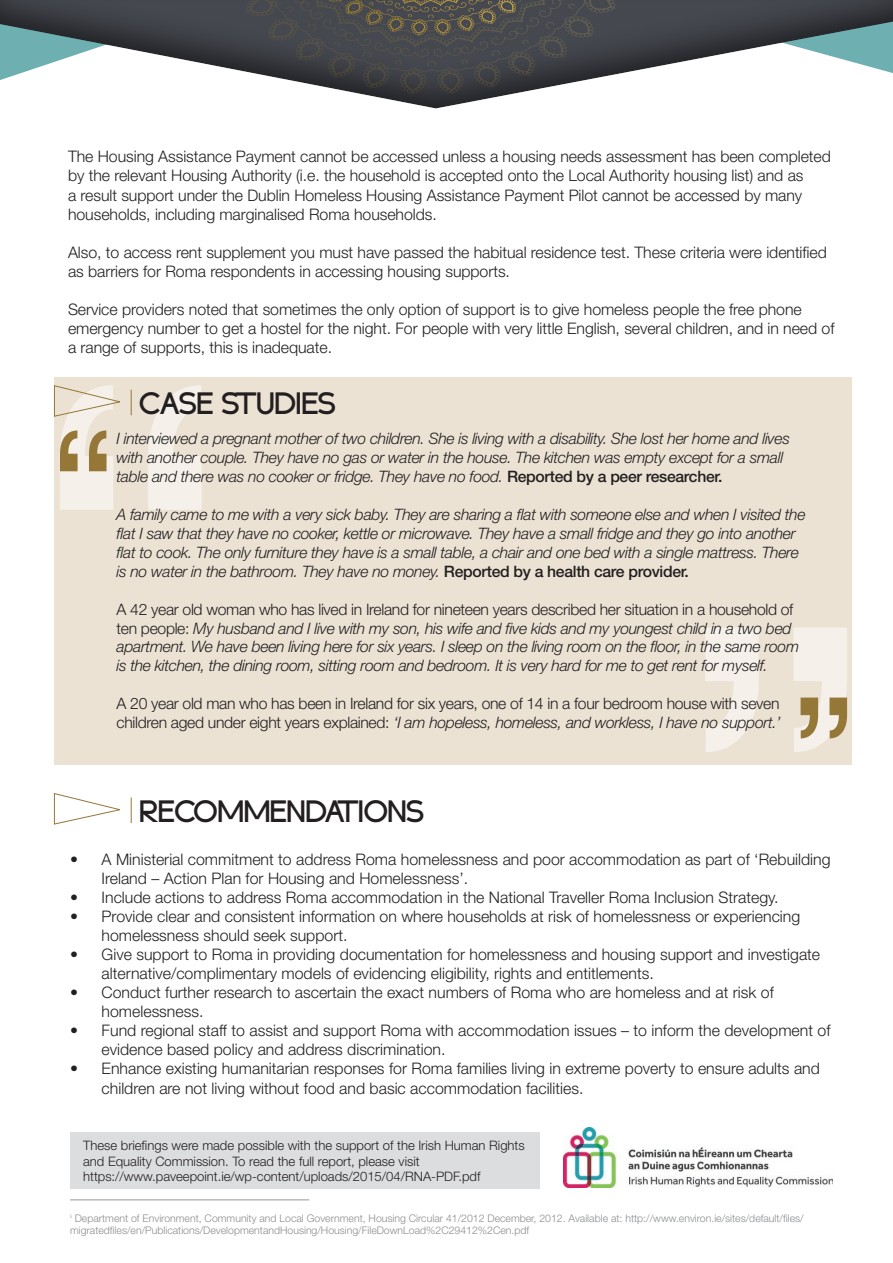
<style>
.page{position:relative;width:893px;height:1263px;background:#fff}
.page>*{position:absolute;margin:0;border:0;box-sizing:border-box;transform-origin:0 0}
.t1{font:700 27px "Compass";letter-spacing:.01em;color:#231f20}
.t2{font:300 15.9px/19px "Helvetica Neue";color:#231f20}
.t3{font:italic 300 15.75px/18.9px "Helvetica Neue";letter-spacing:-.02em;color:#231f20}
.t4{font:300 15.75px/18.9px "Helvetica Neue";letter-spacing:-.02em;color:#231f20}
.t5{font:300 13.05px/15.6px "Helvetica Neue";color:#231f20}
.t6{font:300 10.5px/12.6px "Helvetica Neue";color:#8b8d90}
.s1{font-weight:500;font-style:normal}
.s2{font-style:normal}
.s3{font-style:italic}
</style>
<div class="page">
<div style="left:0;top:0;width:893px;height:110px;background:#231f20;opacity:.65"></div>
<svg style="left:246px;top:0;width:369px;height:94px;background:#515253"></svg>
<div style="left:54px;top:377px;width:798px;height:388px;background:#ebe2d4"></div>
<svg style="left:53px;top:385px;width:149px;height:125px"></svg>
<svg style="left:705px;top:627px;width:142px;height:125px"></svg>
<svg style="left:131px;top:797px;width:1px;height:26px"></svg>
<svg style="left:53px;top:793px;width:67px;height:32px"></svg>
<hr style="left:70px;top:1199px;width:239px;height:1px;background:#939598">
<img style="left:563px;top:1127px;width:269px;height:60px">
<div style="left:70px;top:1132px;width:470px;height:57px;background:#dcdddf"></div>
<p class="t2" style="left:68px;top:147px;width:764px">The Housing Assistance Payment cannot be accessed unless a housing needs assessment has been completed by the relevant Housing Authority (i.e. the household is accepted onto the Local Authority housing list) and as<br>a result support under the Dublin Homeless Housing Assistance Payment Pilot cannot be accessed by many households, including marginalised Roma households.</p>
<p class="t2" style="left:68px;top:242px;width:760px">Also, to access rent supplement you must have passed the habitual residence test. These criteria were identified as barriers for Roma respondents in accessing housing supports.</p>
<p class="t2" style="left:68px;top:299px;width:768px">Service providers noted that sometimes the only option of support is to give homeless people the free phone emergency number to get a hostel for the night. For people with very little English, several children, and in need of a range of supports, this is inadequate.</p>
<h1 class="t1" style="left:140px;top:383px;width:198px">CASE STUDIES</h1>
<p class="t3" style="left:117px;top:429px;width:675px">I interviewed a pregnant mother of two children. She is living with a disability. She lost her home and lives with another couple. They have no gas or water in the house. The kitchen was empty except for a small table and there was no cooker or fridge. They have no food. <span class="s1">Reported by a peer researcher.</span></p>
<p class="t3" style="left:117px;top:505px;width:690px">A family came to me with a very sick baby. They are sharing a flat with someone else and when I visited the flat I saw that they have no cooker, kettle or microwave. They have a small fridge and they go into another flat to cook. The only furniture they have is a small table, a chair and one bed with a single mattress. There is no water in the bathroom. They have no money. <span class="s1">Reported by a health care provider.</span></p>
<p class="t3" style="left:117px;top:599px;width:684px"><span class="s2">A 42 year old woman who has lived in Ireland for nineteen years described her situation in a household of ten people:</span> My husband and I live with my son, his wife and five kids and my youngest child in a two bed apartment. We have been living here for six years. I sleep on the living room on the floor, in the same room is the kitchen, the dining room, sitting room and bedroom. It is very hard for me to get rent for myself.</p>
<p class="t4" style="left:117px;top:694px;width:666px">A 20 year old man who has been in Ireland for six years, one of 14 in a four bedroom house with seven children aged under eight years explained: <span class="s3">‘I am hopeless, homeless, and workless, I have no support.’</span></p>
<h1 class="t1" style="left:140px;top:791px;width:286px">RECOMMENDATIONS</h1>
<p class="t2" style="left:102px;top:849px;width:730px;text-indent:-31px">• A Ministerial commitment to address Roma homelessness and poor accommodation as part of ‘Rebuilding<br>Ireland – Action Plan for Housing and Homelessness’.</p>
<p class="t2" style="left:70px;top:887px;width:710px">• Include actions to address Roma accommodation in the National Traveller Roma Inclusion Strategy.</p>
<p class="t2" style="left:102px;top:906px;width:700px;text-indent:-31px">• Provide clear and consistent information on where households at risk of homelessness or experiencing homelessness should seek support.</p>
<p class="t2" style="left:102px;top:944px;width:720px;text-indent:-31px">• Give support to Roma in providing documentation for homelessness and housing support and investigate alternative/complimentary models of evidencing eligibility, rights and entitlements.</p>
<p class="t2" style="left:102px;top:982px;width:674px;text-indent:-31px">• Conduct further research to ascertain the exact numbers of Roma who are homeless and at risk of homelessness.</p>
<p class="t2" style="left:102px;top:1021px;width:730px;text-indent:-31px">• Fund regional staff to assist and support Roma with accommodation issues – to inform the development of evidence based policy and address discrimination.</p>
<p class="t2" style="left:102px;top:1059px;width:720px;text-indent:-31px">• Enhance existing humanitarian responses for Roma families living in extreme poverty to ensure adults and children are not living without food and basic accommodation facilities.</p>
<p class="t5" style="left:83px;top:1137px;width:443px">These briefings were made possible with the support of the Irish Human Rights and Equality Commission. To read the full report, please visit https://www.paveepoint.ie/wp-content/uploads/2015/04/RNA-PDF.pdf</p>
<p class="t6" style="left:70px;top:1211px;width:735px"><sup>i</sup> Department of Environment, Community and Local Government, Housing Circular 41/2012 December, 2012. Available at: http://www.environ.ie/sites/default/files/ migratedfiles/en/Publications/DevelopmentandHousing/Housing/FileDownLoad%2C29412%2Cen.pdf</p>
</div>
